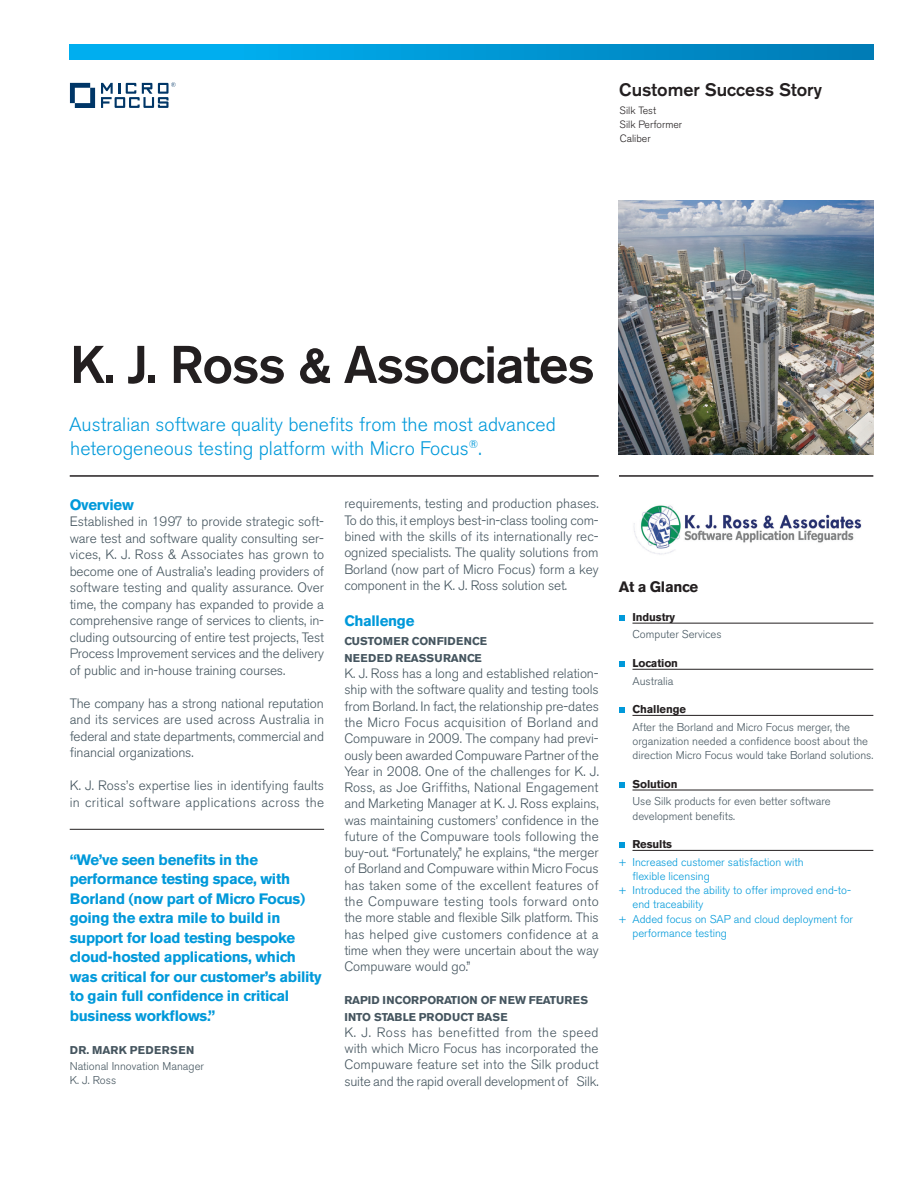
<style>
.page{position:relative;width:918px;height:1188px;background:#fff}
.page>*{position:absolute;margin:0;border:0;box-sizing:border-box;transform-origin:0 0}
.Main_Title__pg_1{font:500 52.5px "Akzidenz Grotesk BE";letter-spacing:-.02em;color:#231f20}
.Intro__pg_1{font:300 19.5px/24px "Akzidenz Grotesk BE";color:#0099da}
.Customer_Success_Sto{font:500 18px "Akzidenz Grotesk BE";color:#231f20}
.Blue_quote_text__pg{font:700 15px/19.5px "Akzidenz Grotesk BE";letter-spacing:-.02em;color:#0099da}
.Blue_body_text_heads{font:700 15px "Akzidenz Grotesk BE";letter-spacing:-.02em;color:#0099da}
.Sidebar_At_a_Glance{font:700 15px "Akzidenz Grotesk BE";letter-spacing:-.02em;color:#231f20}
.Grey_body_text{font:300 13.5px/16.2px "Akzidenz Grotesk BE";letter-spacing:-.01em;color:#45555f;text-align:justify}
.Grey_body_text-2{font:300 13.5px/16.5px "Akzidenz Grotesk BE";letter-spacing:.025em;color:#45555f}
.Sidebar_text_below_l{font:300 11.25px/14.2px "Akzidenz Grotesk BE";color:#45555f}
.Sidebar_blue_Results{font:300 11.25px/14.2px "Akzidenz Grotesk BE";color:#0099da}
.Grey_body_text-3{font:700 11.25px/16.5px "Akzidenz Grotesk BE";letter-spacing:-.01em;color:#45555f}
.Sidebar_bold_bullets{font:700 11.25px "Akzidenz Grotesk BE";letter-spacing:-.01em;color:#231f20}
.Grey_body_text-4{font:700 11.25px/16.5px "Akzidenz Grotesk BE";letter-spacing:.01em;color:#45555f}
.Quote_attribution_Na{font:300 11.25px "Akzidenz Grotesk BE";color:#45555f}
.Quote_attribution_Na-2{font:700 11.25px "Akzidenz Grotesk BE";letter-spacing:.04em;color:#45555f}
.Product_name_s___top{font:300 10.5px "Akzidenz Grotesk BE";color:#231f20}
</style>
<div class="page">
<hr style="left:70px;top:475px;width:529px;height:2px;background:#231f20">
<hr style="left:619px;top:475px;width:254px;height:2px;background:#231f20">
<svg style="left:70px;top:45px;width:803px;height:14px;background:#0098d6"></svg>
<svg style="left:70px;top:83px;width:25px;height:25px"></svg>
<svg style="left:101px;top:82px;width:75px;height:26px"></svg>
<hr style="left:632px;top:623px;width:241px;height:1px;background:#231f20">
<hr style="left:632px;top:669px;width:241px;height:1px;background:#231f20">
<hr style="left:632px;top:715px;width:241px;height:1px;background:#231f20">
<hr style="left:632px;top:790px;width:241px;height:1px;background:#231f20">
<hr style="left:632px;top:850px;width:241px;height:1px;background:#231f20">
<svg style="left:619px;top:616px;width:5px;height:5px"></svg>
<svg style="left:619px;top:662px;width:5px;height:5px"></svg>
<svg style="left:619px;top:708px;width:5px;height:5px"></svg>
<svg style="left:619px;top:783px;width:5px;height:5px"></svg>
<svg style="left:619px;top:843px;width:5px;height:5px"></svg>
<hr style="left:70px;top:829px;width:254px;height:1px;background:#231f20">
<img style="left:619px;top:201px;width:254px;height:254px">
<img style="left:633px;top:505px;width:229px;height:50px">
<p class="Customer_Success_Sto" style="left:619px;top:78px;width:204px">Customer Success Story</p>
<p class="Product_name_s___top" style="left:620px;top:104px;width:38px">Silk Test</p>
<p class="Product_name_s___top" style="left:620px;top:118px;width:64px">Silk Performer</p>
<p class="Product_name_s___top" style="left:620px;top:133px;width:32px">Caliber</p>
<p class="Main_Title__pg_1" style="left:70px;top:332px;width:526px">K. J. Ross &amp; Associates</p>
<p class="Intro__pg_1" style="left:69px;top:413px;width:488px">Australian software quality benefits from the most advanced heterogeneous testing platform with Micro Focus<sup>®</sup>.</p>
<p class="Blue_body_text_heads" style="left:70px;top:496px;width:66px">Overview</p>
<p class="Grey_body_text" style="left:70px;top:514px;width:256px">Established in 1997 to provide strategic soft&shy;ware test and software quality consulting ser&shy;vices, K. J. Ross &amp; Associates has grown to become one of Australia’s leading providers of software testing and quality assurance. Over time, the company has expanded to provide a comprehensive range of services to clients, in&shy;cluding outsourcing of entire test projects, Test Process Improvement services and the delivery of public and in-house training courses.</p>
<p class="Grey_body_text" style="left:70px;top:695px;width:256px">The company has a strong national reputation and its services are used across Australia in federal and state departments, commercial and financial organizations.</p>
<p class="Grey_body_text-2" style="left:70px;top:778px;width:256px">K. J. Ross’s expertise lies in identifying faults in critical software applications across the</p>
<p class="Blue_quote_text__pg" style="left:70px;top:850px;width:254px">“We’ve seen benefits in the performance testing space, with<br>Borland (now part of Micro Focus) going the extra mile to build in support for load testing bespoke cloud-hosted applications, which was critical for our customer’s ability to gain full confidence in critical business workflows.”</p>
<p class="Quote_attribution_Na-2" style="left:70px;top:1043px;width:126px">DR. MARK PEDERSEN</p>
<p class="Quote_attribution_Na" style="left:70px;top:1060px;width:136px">National Innovation Manager</p>
<p class="Quote_attribution_Na" style="left:70px;top:1074px;width:48px">K. J. Ross</p>
<p class="Grey_body_text" style="left:344px;top:496px;width:256px">requirements, testing and production phases.<br>To do this, it employs best-in-class tooling com&shy;bined with the skills of its internationally rec&shy;ognized specialists. The quality solutions from Borland (now part of Micro Focus) form a key component in the K. J. Ross solution set.</p>
<p class="Blue_body_text_heads" style="left:344px;top:612px;width:72px">Challenge</p>
<p class="Grey_body_text-4" style="left:344px;top:633px;width:144px">CUSTOMER CONFIDENCE<br>NEEDED REASSURANCE</p>
<p class="Grey_body_text" style="left:344px;top:666px;width:256px">K. J. Ross has a long and established relation&shy;ship with the software quality and testing tools from Borland. In fact, the relationship pre-dates the Micro Focus acquisition of Borland and Compuware in 2009. The company had previ&shy;ously been awarded Compuware Partner of the Year in 2008. One of the challenges for K. J.<br>Ross, as Joe Griffiths, National Engagement and Marketing Manager at K. J. Ross explains, was maintaining customers’ confidence in the future of the Compuware tools following the buy-out. “Fortunately,” he explains, “the merger of Borland and Compuware within Micro Focus has taken some of the excellent features of the Compuware testing tools forward onto the more stable and flexible Silk platform. This has helped give customers confidence at a time when they were uncertain about the way Compuware would go.”</p>
<p class="Grey_body_text-3" style="left:344px;top:992px;width:245px">RAPID INCORPORATION OF NEW FEATURES<br>INTO STABLE PRODUCT BASE</p>
<p class="Grey_body_text" style="left:344px;top:1024px;width:256px">K. J. Ross has benefitted from the speed with which Micro Focus has incorporated the Compuware feature set into the Silk product suite and the rapid overall development of Silk.</p>
<p class="Sidebar_At_a_Glance" style="left:619px;top:578px;width:81px">At a Glance</p>
<p class="Sidebar_bold_bullets" style="left:632px;top:610px;width:44px">Industry</p>
<p class="Sidebar_text_below_l" style="left:632px;top:628px;width:91px">Computer Services</p>
<p class="Sidebar_bold_bullets" style="left:632px;top:656px;width:47px">Location</p>
<p class="Sidebar_text_below_l" style="left:632px;top:674px;width:43px">Australia</p>
<p class="Sidebar_bold_bullets" style="left:632px;top:703px;width:55px">Challenge</p>
<p class="Sidebar_text_below_l" style="left:632px;top:720px;width:242px">After the Borland and Micro Focus merger, the organization needed a confidence boost about the direction Micro Focus would take Borland solutions.</p>
<p class="Sidebar_bold_bullets" style="left:632px;top:777px;width:47px">Solution</p>
<p class="Sidebar_text_below_l" style="left:632px;top:795px;width:200px">Use Silk products for even better software development benefits.</p>
<p class="Sidebar_bold_bullets" style="left:632px;top:838px;width:41px">Results</p>
<p class="Sidebar_blue_Results" style="left:632px;top:855px;width:173px;text-indent:-14px">+ Increased customer satisfaction with flexible licensing</p>
<p class="Sidebar_blue_Results" style="left:632px;top:883px;width:220px;text-indent:-14px">+ Introduced the ability to offer improved end-to&shy;end traceability</p>
<p class="Sidebar_blue_Results" style="left:632px;top:912px;width:222px;text-indent:-14px">+ Added focus on SAP and cloud deployment for performance testing</p>
</div>
